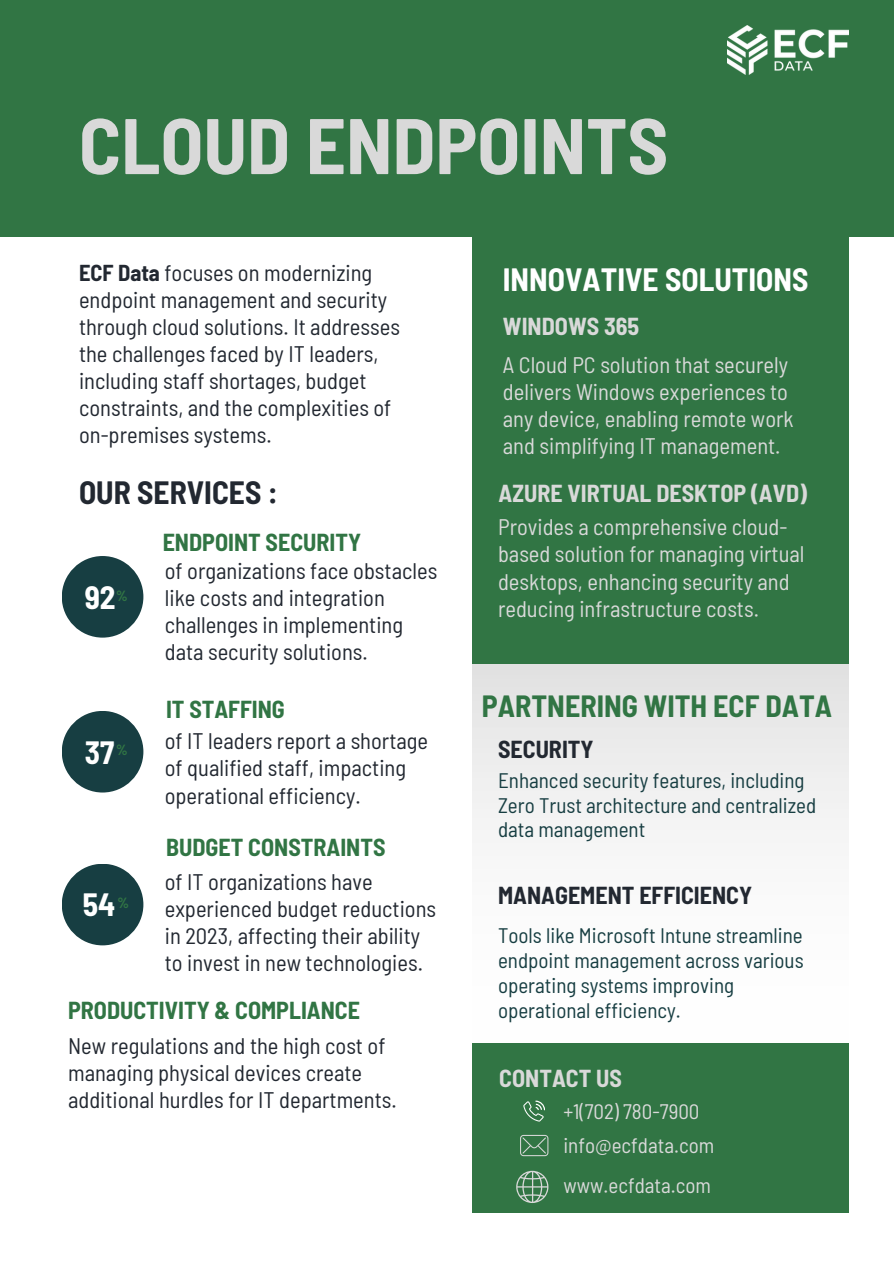
<style>
.page{position:relative;width:894px;height:1264px;background:#fff}
.page>*{position:absolute;margin:0;border:0;box-sizing:border-box;transform-origin:0 0}
.t1{font:700 semi-condensed 78.6px "Barlow";color:#d9d9d9}
.t2{font:700 semi-condensed 31.5px "Barlow";color:#fff}
.t3{font:700 semi-condensed 31.5px "Barlow";color:#222831}
.t4{font:700 semi-condensed 30px "Barlow";color:#317544}
.t5{font:700 semi-condensed 24px "Barlow";color:#317544}
.t6{font:700 semi-condensed 24px "Barlow";color:#d9d9d9}
.t7{font:700 semi-condensed 24px "Barlow";color:#222831}
.t8{font:semi-condensed 22.5px/27px "Barlow";color:#222831}
.t9{font:semi-condensed 22.5px/27px "Barlow";color:#d9d9d9}
.t10{font:semi-condensed 21px/24.8px "Barlow";color:#173e42}
.t11{font:semi-condensed 21px "Barlow";color:#d9d9d9}
.t12{font:700 semi-condensed 14.4px "Barlow";color:#317544}
.s1{font-weight:700}
</style>
<div class="page">
<div style="left:472px;top:234px;width:376px;height:430px;background:#317544"></div>
<div style="left:472px;top:665px;width:376px;height:389px;background:linear-gradient(to bottom,#e5e5e5,#fff)"></div>
<div style="left:472px;top:1043px;width:376px;height:169px;background:#317544"></div>
<svg style="left:523px;top:1100px;width:21px;height:21px"></svg>
<svg style="left:520px;top:1134px;width:28px;height:22px"></svg>
<div style="left:62px;top:556px;width:81px;height:81px;background:#173e42;border-radius:50%"></div>
<div style="left:62px;top:711px;width:81px;height:81px;background:#173e42;border-radius:50%"></div>
<div style="left:62px;top:863px;width:81px;height:82px;background:#173e42;border-radius:50%"></div>
<div style="left:0;top:0;width:893px;height:236px;background:#317544"></div>
<img style="left:727px;top:26px;width:121px;height:48px">
<svg style="left:516px;top:1170px;width:32px;height:32px"></svg>
<h4 class="t1" style="left:79px;top:95px;width:590px">CLOUD ENDPOINTS</h4>
<h3 class="t8" style="left:79px;top:258px;width:322px"><span class="s1">ECF Data</span> focuses on modernizing endpoint management and security through cloud solutions. It addresses the challenges faced by IT leaders, including staff shortages, budget constraints, and the complexities of on-premises systems.</h3>
<h3 class="t3" style="left:79px;top:472px;width:200px">OUR SERVICES :</h3>
<h3 class="t2" style="left:85px;top:577px;width:32px">92</h3>
<h4 class="t12" style="left:116px;top:586px;width:13px">%</h4>
<p class="t5" style="left:163px;top:527px;width:200px">ENDPOINT SECURITY</p>
<h1 class="t8" style="left:165px;top:557px;width:274px">of organizations face obstacles like costs and integration challenges in implementing data security solutions.</h1>
<h2 class="t5" style="left:166px;top:694px;width:120px">IT STAFFING</h2>
<h3 class="t2" style="left:85px;top:732px;width:31px">37</h3>
<h4 class="t12" style="left:116px;top:741px;width:13px">%</h4>
<h4 class="t8" style="left:165px;top:727px;width:265px">of IT leaders report a shortage of qualified staff, impacting operational efficiency.</h4>
<h2 class="t2" style="left:83px;top:884px;width:34px">54</h2>
<p class="t12" style="left:117px;top:893px;width:13px">%</p>
<h3 class="t5" style="left:166px;top:832px;width:221px">BUDGET CONSTRAINTS</h3>
<p class="t8" style="left:165px;top:867px;width:273px">of IT organizations have experienced budget reductions in 2023, affecting their ability to invest in new technologies.</p>
<p class="t5" style="left:68px;top:995px;width:293px">PRODUCTIVITY &amp; COMPLIANCE</p>
<p class="t8" style="left:68px;top:1031px;width:330px">New regulations and the high cost of managing physical devices create additional hurdles for IT departments.</p>
<h4 class="t2" style="left:502px;top:259px;width:307px">INNOVATIVE SOLUTIONS</h4>
<p class="t6" style="left:502px;top:311px;width:138px">WINDOWS 365</p>
<h3 class="t9" style="left:502px;top:351px;width:292px">A Cloud PC solution that securely delivers Windows experiences to any device, enabling remote work and simplifying IT management.</h3>
<h4 class="t6" style="left:498px;top:477px;width:310px">AZURE VIRTUAL DESKTOP (AVD)</h4>
<p class="t9" style="left:498px;top:513px;width:308px">Provides a comprehensive cloud&shy;based solution for managing virtual desktops, enhancing security and reducing infrastructure costs.</p>
<p class="t4" style="left:482px;top:687px;width:351px">PARTNERING WITH ECF DATA</p>
<h2 class="t7" style="left:498px;top:734px;width:97px">SECURITY</h2>
<h3 class="t10" style="left:498px;top:767px;width:319px">Enhanced security features, including<br>Zero Trust architecture and centralized data management</h3>
<h4 class="t7" style="left:498px;top:880px;width:256px">MANAGEMENT EFFICIENCY</h4>
<h3 class="t10" style="left:498px;top:922px;width:307px">Tools like Microsoft Intune streamline endpoint management across various operating systems improving operational efficiency.</h3>
<h3 class="t6" style="left:499px;top:1063px;width:124px">CONTACT US</h3>
<p class="t11" style="left:563px;top:1097px;width:138px">+1(702) 780-7900</p>
<p class="t11" style="left:563px;top:1132px;width:152px">info@ecfdata.com</p>
<p class="t11" style="left:563px;top:1171px;width:149px">www.ecfdata.com</p>
</div>
